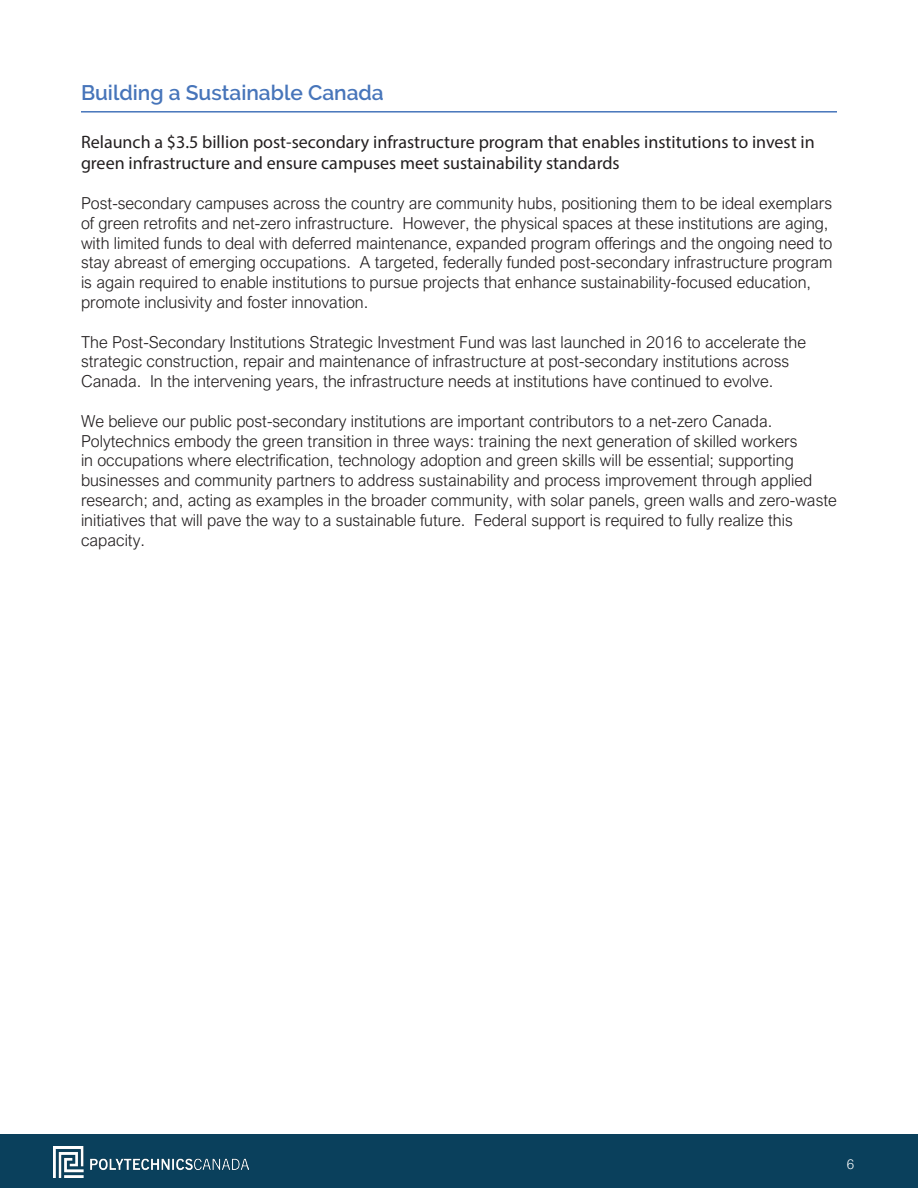
<style>
.page{position:relative;width:918px;height:1188px;background:#fff}
.page>*{position:absolute;margin:0;border:0;box-sizing:border-box;transform-origin:0 0}
.t1{font:600 21px "Raleway";color:#4775ba}
.t2{font:18px/21.6px "Myriad Pro";color:#231f20}
.t3{font:300 16.5px/19.8px "Arial Nova";color:#231f20}
.t4{font:300 13.5px "Arial Nova";color:#fff}
</style>
<div class="page">
<div style="left:0;top:1134px;width:918px;height:54px;background:#0a405c"></div>
<hr style="left:81px;top:111px;width:756px;height:2px;background:#4675bb">
<img style="left:53px;top:1146px;width:196px;height:31px">
<p class="t1" style="left:81px;top:81px;width:304px">Building a Sustainable Canada</p>
<p class="t2" style="left:81px;top:131px;width:735px">Relaunch a $3.5 billion post-secondary infrastructure program that enables institutions to invest in green infrastructure and ensure campuses meet sustainability standards</p>
<p class="t3" style="left:81px;top:193px;width:753px">Post-secondary campuses across the country are community hubs, positioning them to be ideal exemplars of green retrofits and net-zero infrastructure. However, the physical spaces at these institutions are aging, with limited funds to deal with deferred maintenance, expanded program offerings and the ongoing need to stay abreast of emerging occupations. A targeted, federally funded post-secondary infrastructure program is again required to enable institutions to pursue projects that enhance sustainability-focused education, promote inclusivity and foster innovation.</p>
<p class="t3" style="left:81px;top:332px;width:727px">The Post-Secondary Institutions Strategic Investment Fund was last launched in 2016 to accelerate the strategic construction, repair and maintenance of infrastructure at post-secondary institutions across<br>Canada. In the intervening years, the infrastructure needs at institutions have continued to evolve.</p>
<p class="t3" style="left:81px;top:411px;width:757px">We believe our public post-secondary institutions are important contributors to a net-zero Canada.<br>Polytechnics embody the green transition in three ways: training the next generation of skilled workers<br>in occupations where electrification, technology adoption and green skills will be essential; supporting businesses and community partners to address sustainability and process improvement through applied research; and, acting as examples in the broader community, with solar panels, green walls and zero-waste initiatives that will pave the way to a sustainable future. Federal support is required to fully realize this capacity.</p>
<p class="t4" style="left:847px;top:1156px;width:9px">6</p>
</div>
